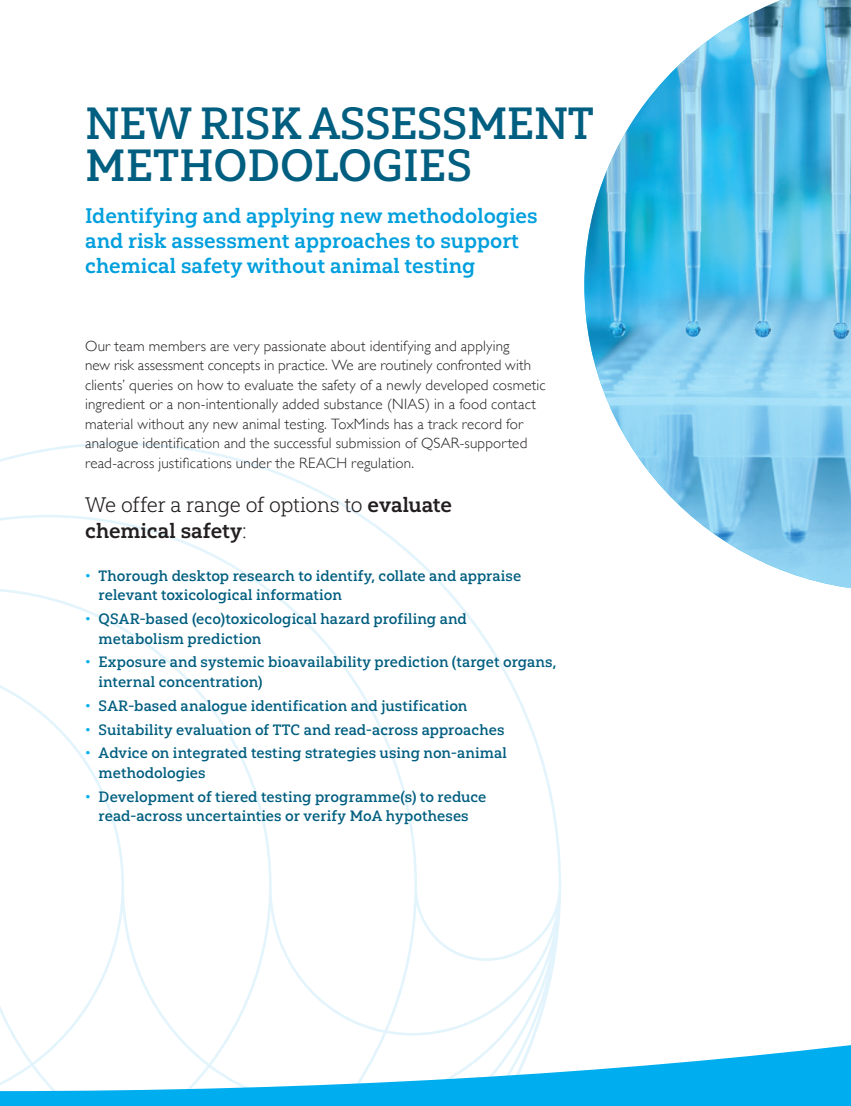
<style>
.page{position:relative;width:851px;height:1106px;background:#fff}
.page>*{position:absolute;margin:0;border:0;box-sizing:border-box;transform-origin:0 0}
.t1{font:45px/42px "Yorkten Slab Nor Med";letter-spacing:-.015em;color:#005e80}
.t2{font:21px/25.2px "Yorkten Slab Nor Dem";color:#009fdd}
.t3{font:21px "Yorkten Slab Nor Lig";letter-spacing:-.015em;color:#231f20}
.t4{font:21px "Yorkten Slab Nor Dem";color:#231f20}
.t5{font:15px/19.5px "Yorkten Slab Nor Med";letter-spacing:.005em;color:#005e80}
.t6{font:300 15px/19.5px "Gill Sans";letter-spacing:.01em;color:#231f20}
.s1{font-family:"Yorkten Slab Nor Dem"}
.s2{font-family:"Yorkten Slab Nor Lig"}
.s3{color:#00aeef}
</style>
<div class="page">
<svg style="left:0;top:442px;width:561px;height:600px"></svg>
<svg style="left:0;top:1042px;width:850px;height:64px"></svg>
<img style="left:584px;top:0;width:266px;height:588px">
<h1 class="t1" style="left:85px;top:102px;width:510px">NEW RISK ASSESSMENT<br>METHODOLOGIES</h1>
<h2 class="t2" style="left:85px;top:202px;width:454px">Identifying and applying new methodologies and risk assessment approaches to support chemical safety without animal testing</h2>
<p class="t6" style="left:85px;top:335px;width:462px">Our team members are very passionate about identifying and applying<br>new risk assessment concepts in practice. We are routinely confronted with clients’ queries on how to evaluate the safety of a newly developed cosmetic ingredient or a non-intentionally added substance (NIAS) in a food contact material without any new animal testing. ToxMinds has a track record for analogue identification and the successful submission of QSAR-supported read-across justifications under the REACH regulation.</p>
<h2 class="t3" style="left:85px;top:493px;width:368px">We offer a range of options to <span class="s1">evaluate</span></h2>
<h2 class="t4" style="left:85px;top:517px;width:163px">chemical safety<span class="s2">:</span></h2>
<p class="t5" style="left:99px;top:566px;width:424px;text-indent:-14px"><span class="s3">•</span> Thorough desktop research to identify, collate and appraise relevant toxicological information</p>
<p class="t5" style="left:99px;top:609px;width:370px;text-indent:-14px"><span class="s3">•</span> QSAR-based (eco)toxicological hazard profiling and metabolism prediction</p>
<p class="t5" style="left:99px;top:652px;width:459px;text-indent:-14px"><span class="s3">•</span> Exposure and systemic bioavailability prediction (target organs, internal concentration)</p>
<p class="t5" style="left:85px;top:695px;width:384px"><span class="s3">•</span> SAR-based analogue identification and justification</p>
<p class="t5" style="left:85px;top:719px;width:421px"><span class="s3">•</span> Suitability evaluation of TTC and read-across approaches</p>
<p class="t5" style="left:99px;top:743px;width:410px;text-indent:-14px"><span class="s3">•</span> Advice on integrated testing strategies using non-animal methodologies</p>
<p class="t5" style="left:85px;top:786px;width:403px;text-align:center"><span class="s3">•</span> Development of tiered testing programme(s) to reduce read-across uncertainties or verify MoA hypotheses</p>
</div>
